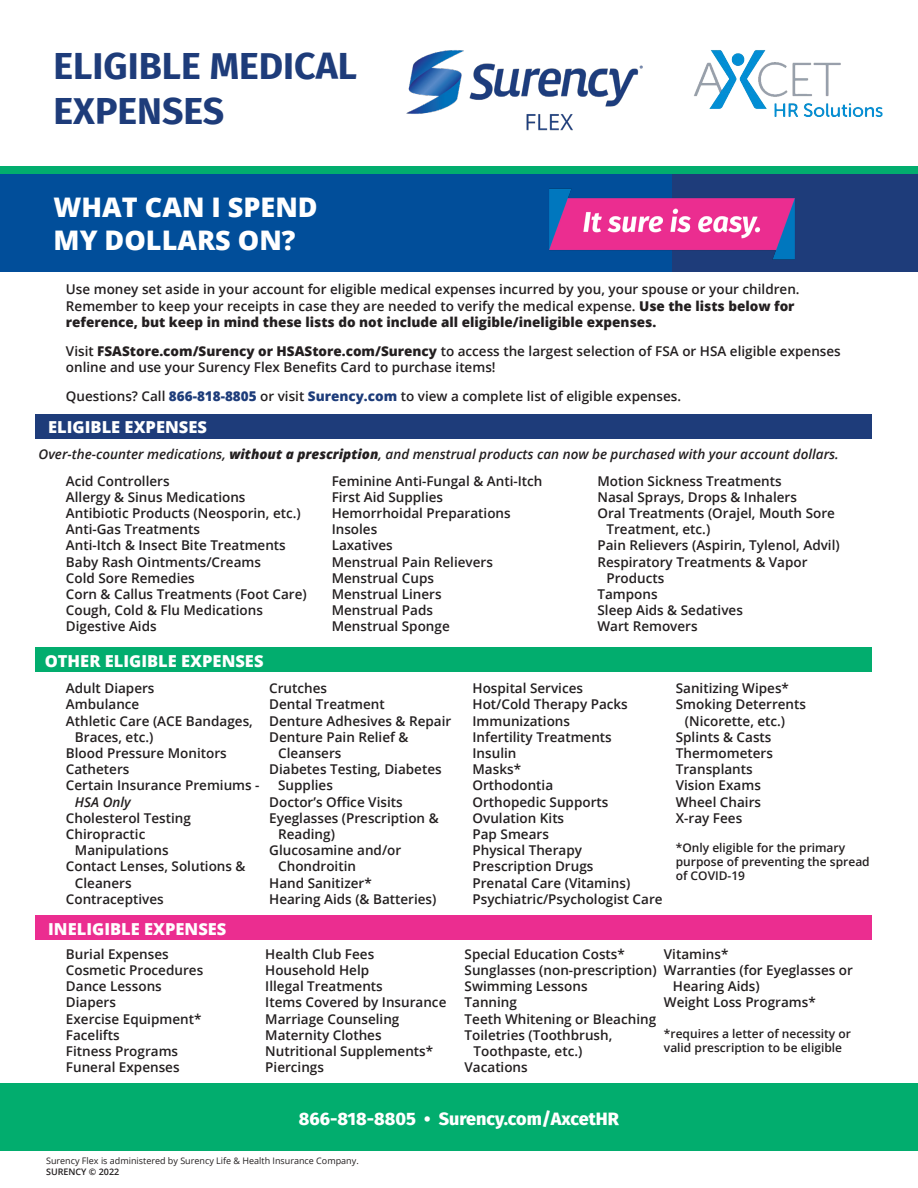
<style>
.page{position:relative;width:918px;height:1188px;background:#fff}
.page>*{position:absolute;margin:0;border:0;box-sizing:border-box;transform-origin:0 0}
.t1{font:700 37.5px/45px "Fira Sans";color:#1e3c7a}
.t2{font:800 27px/32.4px "Open Sans";color:#fff}
.t3{font:800 18px "Fira Sans";color:#fff}
.t4{font:800 16.5px "Open Sans";color:#fff}
.t5{font:600 13.5px/16.2px "Open Sans";color:#231f20}
.t6{font:italic 600 13.5px "Open Sans";color:#231f20}
.t7{font:600 12px/14.4px "Open Sans";color:#231f20}
.t8{font:9px "Open Sans";color:#231f20}
.t9{font:600 9px "Open Sans";color:#231f20}
.s1{font-weight:800}
.s2{font-weight:800;color:#1d3c7a}
.s3{font-style:italic}
</style>
<div class="page">
<div style="left:35px;top:648px;width:837px;height:24px;background:#02ad6e"></div>
<div style="left:35px;top:414px;width:837px;height:25px;background:#1e3c7a"></div>
<div style="left:35px;top:916px;width:837px;height:24px;background:#eb2d90"></div>
<div style="left:0;top:166px;width:918px;height:9px;background:#02ad6e"></div>
<div style="left:0;top:175px;width:743px;height:97px;background:#014e9a"></div>
<div style="left:673px;top:175px;width:245px;height:97px;background:#1e3c7a"></div>
<img style="left:406px;top:50px;width:237px;height:81px">
<img style="left:549px;top:184px;width:246px;height:82px">
<div style="left:0;top:1084px;width:918px;height:67px;background:#02ad6e"></div>
<img style="left:694px;top:50px;width:189px;height:67px">
<p class="t1" style="left:54px;top:41px;width:305px">ELIGIBLE MEDICAL<br>EXPENSES</p>
<p class="t2" style="left:54px;top:190px;width:266px">WHAT CAN I SPEND<br>MY DOLLARS ON?</p>
<p class="t5" style="left:66px;top:281px;width:735px">Use money set aside in your account for eligible medical expenses incurred by you, your spouse or your children.<br>Remember to keep your receipts in case they are needed to verify the medical expense. <span class="s1">Use the lists below for reference, but keep in mind these lists do not include all eligible/ineligible expenses.</span></p>
<p class="t5" style="left:66px;top:342px;width:776px">Visit <span class="s1">FSAStore.com/Surency or HSAStore.com/Surency</span> to access the largest selection of FSA or HSA eligible expenses online and use your Surency Flex Benefits Card to purchase items!</p>
<p class="t5" style="left:66px;top:387px;width:617px">Questions? Call <span class="s2">866-818-8805</span> or visit <span class="s2">Surency.com</span> to view a complete list of eligible expenses.</p>
<p class="t4" style="left:48px;top:415px;width:160px">ELIGIBLE EXPENSES</p>
<p class="t6" style="left:39px;top:445px;width:802px">Over-the-counter medications, <span class="s1">without a prescription</span>, and menstrual products can now be purchased with your account dollars.</p>
<p class="t5" style="left:66px;top:472px;width:105px">Acid Controllers</p>
<p class="t5" style="left:66px;top:488px;width:181px">Allergy &amp; Sinus Medications</p>
<p class="t5" style="left:66px;top:505px;width:236px">Antibiotic Products (Neosporin, etc.)</p>
<p class="t5" style="left:66px;top:521px;width:136px">Anti-Gas Treatments</p>
<p class="t5" style="left:66px;top:537px;width:221px">Anti-Itch &amp; Insect Bite Treatments</p>
<p class="t5" style="left:66px;top:553px;width:197px">Baby Rash Ointments/Creams</p>
<p class="t5" style="left:66px;top:569px;width:130px">Cold Sore Remedies</p>
<p class="t5" style="left:66px;top:586px;width:242px">Corn &amp; Callus Treatments (Foot Care)</p>
<p class="t5" style="left:66px;top:602px;width:198px">Cough, Cold &amp; Flu Medications</p>
<p class="t5" style="left:66px;top:618px;width:92px">Digestive Aids</p>
<p class="t4" style="left:45px;top:648px;width:220px">OTHER ELIGIBLE EXPENSES</p>
<p class="t5" style="left:332px;top:472px;width:212px">Feminine Anti-Fungal &amp; Anti-Itch</p>
<p class="t5" style="left:332px;top:488px;width:113px">First Aid Supplies</p>
<p class="t5" style="left:332px;top:505px;width:181px">Hemorrhoidal Preparations</p>
<p class="t5" style="left:332px;top:521px;width:47px">Insoles</p>
<p class="t5" style="left:332px;top:537px;width:63px">Laxatives</p>
<p class="t5" style="left:332px;top:553px;width:163px">Menstrual Pain Relievers</p>
<p class="t5" style="left:332px;top:569px;width:104px">Menstrual Cups</p>
<p class="t5" style="left:332px;top:586px;width:112px">Menstrual Liners</p>
<p class="t5" style="left:332px;top:602px;width:103px">Menstrual Pads</p>
<p class="t5" style="left:332px;top:618px;width:120px">Menstrual Sponge</p>
<p class="t5" style="left:597px;top:472px;width:186px">Motion Sickness Treatments</p>
<p class="t5" style="left:597px;top:488px;width:201px">Nasal Sprays, Drops &amp; Inhalers</p>
<p class="t5" style="left:606px;top:505px;width:230px;text-indent:-9px">Oral Treatments (Orajel, Mouth Sore<br>Treatment, etc.)</p>
<p class="t5" style="left:597px;top:537px;width:244px">Pain Relievers (Aspirin, Tylenol, Advil)</p>
<p class="t5" style="left:606px;top:553px;width:203px;text-indent:-9px">Respiratory Treatments &amp; Vapor<br>Products</p>
<p class="t5" style="left:597px;top:586px;width:62px">Tampons</p>
<p class="t5" style="left:597px;top:602px;width:147px">Sleep Aids &amp; Sedatives</p>
<p class="t5" style="left:597px;top:618px;width:102px">Wart Removers</p>
<p class="t5" style="left:66px;top:680px;width:90px">Adult Diapers</p>
<p class="t5" style="left:66px;top:696px;width:75px">Ambulance</p>
<p class="t5" style="left:75px;top:712px;width:179px;text-indent:-9px">Athletic Care (ACE Bandages,<br>Braces, etc.)</p>
<p class="t5" style="left:66px;top:745px;width:162px">Blood Pressure Monitors</p>
<p class="t5" style="left:66px;top:761px;width:65px">Catheters</p>
<p class="t5" style="left:75px;top:777px;width:186px;text-indent:-9px">Certain Insurance Premiums -<br><span class="s3">HSA Only</span></p>
<p class="t5" style="left:66px;top:810px;width:127px">Cholesterol Testing</p>
<p class="t5" style="left:75px;top:826px;width:95px;text-indent:-9px">Chiropractic<br>Manipulations</p>
<p class="t5" style="left:75px;top:858px;width:172px;text-indent:-9px">Contact Lenses, Solutions &amp;<br>Cleaners</p>
<p class="t5" style="left:66px;top:891px;width:99px">Contraceptives</p>
<p class="t4" style="left:48px;top:916px;width:180px">INELIGIBLE EXPENSES</p>
<p class="t5" style="left:269px;top:680px;width:59px">Crutches</p>
<p class="t5" style="left:269px;top:696px;width:117px">Dental Treatment</p>
<p class="t5" style="left:269px;top:712px;width:184px">Denture Adhesives &amp; Repair</p>
<p class="t5" style="left:278px;top:729px;width:132px;text-indent:-9px">Denture Pain Relief &amp;<br>Cleansers</p>
<p class="t5" style="left:278px;top:761px;width:165px;text-indent:-9px">Diabetes Testing, Diabetes<br>Supplies</p>
<p class="t5" style="left:269px;top:793px;width:135px">Doctor’s Office Visits</p>
<p class="t5" style="left:278px;top:810px;width:162px;text-indent:-9px">Eyeglasses (Prescription &amp;<br>Reading)</p>
<p class="t5" style="left:278px;top:842px;width:125px;text-indent:-9px">Glucosamine and/or<br>Chondroitin</p>
<p class="t5" style="left:269px;top:874px;width:104px">Hand Sanitizer*</p>
<p class="t5" style="left:269px;top:891px;width:169px">Hearing Aids (&amp; Batteries)</p>
<p class="t5" style="left:66px;top:946px;width:104px">Burial Expenses</p>
<p class="t5" style="left:66px;top:962px;width:139px">Cosmetic Procedures</p>
<p class="t5" style="left:66px;top:978px;width:97px">Dance Lessons</p>
<p class="t5" style="left:66px;top:994px;width:52px">Diapers</p>
<p class="t5" style="left:66px;top:1010px;width:137px">Exercise Equipment*</p>
<p class="t5" style="left:66px;top:1027px;width:55px">Facelifts</p>
<p class="t5" style="left:66px;top:1043px;width:114px">Fitness Programs</p>
<p class="t5" style="left:66px;top:1059px;width:115px">Funeral Expenses</p>
<p class="t5" style="left:265px;top:946px;width:111px">Health Club Fees</p>
<p class="t5" style="left:265px;top:962px;width:105px">Household Help</p>
<p class="t5" style="left:265px;top:978px;width:119px">Illegal Treatments</p>
<p class="t5" style="left:265px;top:994px;width:183px">Items Covered by Insurance</p>
<p class="t5" style="left:265px;top:1010px;width:136px">Marriage Counseling</p>
<p class="t5" style="left:265px;top:1027px;width:118px">Maternity Clothes</p>
<p class="t5" style="left:265px;top:1043px;width:169px">Nutritional Supplements*</p>
<p class="t5" style="left:265px;top:1059px;width:60px">Piercings</p>
<p class="t5" style="left:473px;top:680px;width:112px">Hospital Services</p>
<p class="t5" style="left:473px;top:696px;width:157px">Hot/Cold Therapy Packs</p>
<p class="t5" style="left:473px;top:712px;width:99px">Immunizations</p>
<p class="t5" style="left:473px;top:729px;width:141px">Infertility Treatments</p>
<p class="t5" style="left:473px;top:745px;width:45px">Insulin</p>
<p class="t5" style="left:473px;top:761px;width:50px">Masks*</p>
<p class="t5" style="left:473px;top:777px;width:82px">Orthodontia</p>
<p class="t5" style="left:473px;top:793px;width:137px">Orthopedic Supports</p>
<p class="t5" style="left:473px;top:810px;width:93px">Ovulation Kits</p>
<p class="t5" style="left:473px;top:826px;width:78px">Pap Smears</p>
<p class="t5" style="left:473px;top:842px;width:111px">Physical Therapy</p>
<p class="t5" style="left:473px;top:858px;width:122px">Prescription Drugs</p>
<p class="t5" style="left:473px;top:874px;width:159px">Prenatal Care (Vitamins)</p>
<p class="t5" style="left:473px;top:891px;width:192px">Psychiatric/Psychologist Care</p>
<p class="t5" style="left:676px;top:680px;width:115px">Sanitizing Wipes*</p>
<p class="t5" style="left:685px;top:696px;width:123px;text-indent:-9px">Smoking Deterrents (Nicorette, etc.)</p>
<p class="t5" style="left:676px;top:729px;width:97px">Splints &amp; Casts</p>
<p class="t5" style="left:676px;top:745px;width:99px">Thermometers</p>
<p class="t5" style="left:676px;top:761px;width:78px">Transplants</p>
<p class="t5" style="left:676px;top:777px;width:87px">Vision Exams</p>
<p class="t5" style="left:676px;top:793px;width:87px">Wheel Chairs</p>
<p class="t5" style="left:676px;top:810px;width:68px">X-ray Fees</p>
<p class="t7" style="left:676px;top:840px;width:195px">*Only eligible for the primary purpose of preventing the spread of COVID-19</p>
<p class="t5" style="left:664px;top:946px;width:66px">Vitamins*</p>
<p class="t5" style="left:673px;top:962px;width:182px;text-indent:-9px">Warranties (for Eyeglasses or<br>Hearing Aids)</p>
<p class="t5" style="left:664px;top:994px;width:153px">Weight Loss Programs*</p>
<p class="t7" style="left:664px;top:1026px;width:189px">*requires a letter of necessity or valid prescription to be eligible</p>
<p class="t5" style="left:465px;top:946px;width:162px">Special Education Costs*</p>
<p class="t5" style="left:465px;top:962px;width:194px">Sunglasses (non-prescription)</p>
<p class="t5" style="left:465px;top:978px;width:125px">Swimming Lessons</p>
<p class="t5" style="left:465px;top:994px;width:54px">Tanning</p>
<p class="t5" style="left:465px;top:1010px;width:193px">Teeth Whitening or Bleaching</p>
<p class="t5" style="left:474px;top:1027px;width:140px;text-indent:-9px">Toiletries (Toothbrush,<br>Toothpaste, etc.)</p>
<p class="t5" style="left:465px;top:1059px;width:65px">Vacations</p>
<p class="t3" style="left:299px;top:1103px;width:322px">866-818-8805 • Surency.com/AxcetHR</p>
<p class="t8" style="left:46px;top:1155px;width:314px">Surency Flex is administered by Surency Life &amp; Health Insurance Company.</p>
<p class="t9" style="left:46px;top:1165px;width:75px">SURENCY © 2022</p>
</div>
